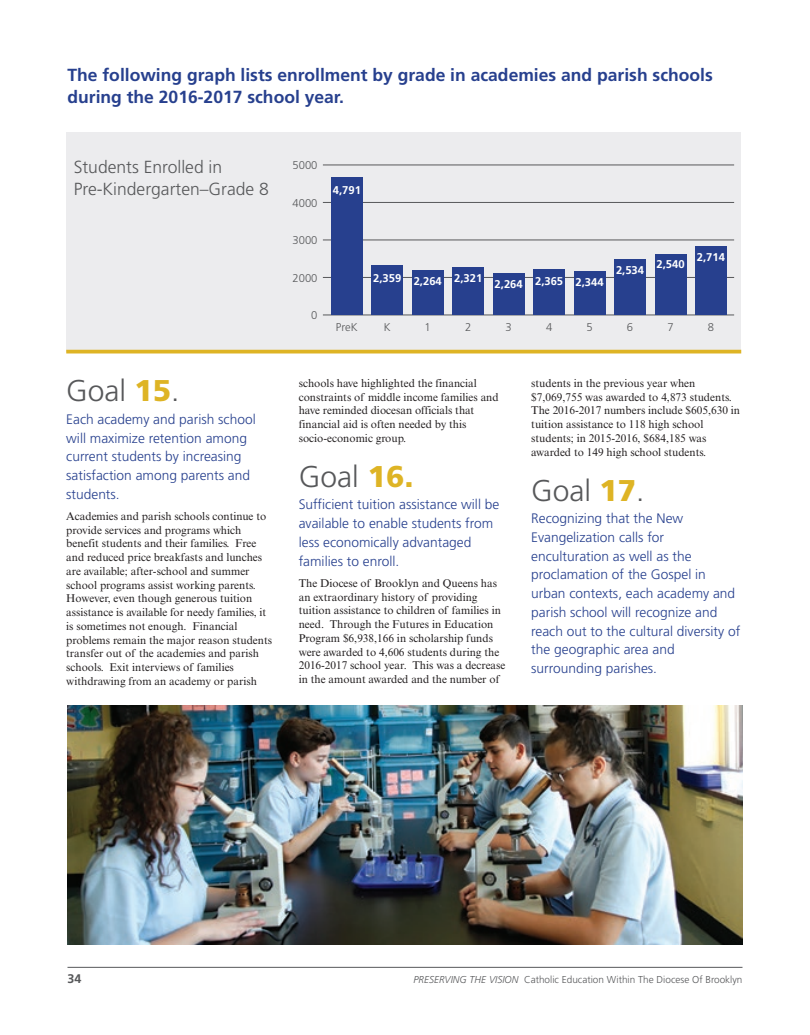
<style>
.page{position:relative;width:810px;height:1035px;background:#fff}
.page>*{position:absolute;margin:0;border:0;box-sizing:border-box;transform-origin:0 0}
.t1{font:300 30px "Frutiger LT Std";color:#57585a}
.t2{font:700 17.5px/22.5px "Frutiger LT Std";color:#27408e}
.t3{font:300 17.5px/22.5px "Frutiger LT Std";color:#57585a}
.t4{font:300 13.75px/18.8px "Frutiger LT Std";color:#27408e}
.t5{font:700 12.5px "Frutiger LT Std";color:#57585a}
.t6{font:11.25px/13.8px "Times New Roman MT Std";color:#231f20}
.t7{font:700 11.25px "Frutiger LT Std";color:#fff}
.t8{font:300 11.25px "Frutiger LT Std";color:#57585a}
.t9{font:300 10px "Frutiger LT Std";color:#57585a}
.s1{font-weight:900;color:#deb425}
.s2{font-style:italic}
</style>
<div class="page">
<hr style="left:68px;top:967px;width:674px;height:1px;background:#57585a">
<img style="left:68px;top:705px;width:674px;height:240px">
<div style="left:66px;top:132px;width:675px;height:219px;background:#ececee"></div>
<hr style="left:323px;top:315px;width:411px;height:1px;background:#57585a">
<hr style="left:323px;top:277px;width:411px;height:1px;background:#57585a">
<hr style="left:323px;top:240px;width:411px;height:1px;background:#57585a">
<hr style="left:323px;top:202px;width:411px;height:1px;background:#57585a">
<hr style="left:323px;top:165px;width:411px;height:1px;background:#57585a">
<div style="left:331px;top:177px;width:31px;height:138px;background:#27408e"></div>
<div style="left:372px;top:266px;width:31px;height:49px;background:#27408e"></div>
<div style="left:412px;top:271px;width:31px;height:44px;background:#27408e"></div>
<div style="left:453px;top:267px;width:31px;height:48px;background:#27408e"></div>
<div style="left:493px;top:274px;width:31px;height:41px;background:#27408e"></div>
<div style="left:534px;top:269px;width:31px;height:46px;background:#27408e"></div>
<div style="left:574px;top:271px;width:31px;height:44px;background:#27408e"></div>
<div style="left:614px;top:259px;width:32px;height:56px;background:#27408e"></div>
<div style="left:655px;top:254px;width:31px;height:61px;background:#27408e"></div>
<div style="left:695px;top:246px;width:32px;height:69px;background:#27408e"></div>
<hr style="left:66px;top:350px;width:675px;height:3px;background:#deb425">
<h2 class="t2" style="left:68px;top:63px;width:647px">The following graph lists enrollment by grade in academies and parish schools during the 2016-2017 school year.</h2>
<h2 class="t3" style="left:74px;top:155px;width:197px">Students Enrolled in<br>Pre-Kindergarten–Grade 8</h2>
<h1 class="t1" style="left:66px;top:374px;width:115px">Goal <span class="s1">15</span>.</h1>
<p class="t4" style="left:66px;top:410px;width:191px">Each academy and parish school will maximize retention among current students by increasing satisfaction among parents and students.</p>
<p class="t6" style="left:66px;top:509px;width:207px">Academies and parish schools continue to provide services and programs which benefit students and their families. Free and reduced price breakfasts and lunches are available; after-school and summer school programs assist working parents.<br>However, even though generous tuition assistance is available for needy families, it is sometimes not enough. Financial problems remain the major reason students transfer out of the academies and parish schools. Exit interviews of families withdrawing from an academy or parish</p>
<p class="t8" style="left:293px;top:159px;width:27px">5000</p>
<p class="t8" style="left:293px;top:196px;width:27px">4000</p>
<p class="t8" style="left:293px;top:234px;width:27px">3000</p>
<p class="t8" style="left:293px;top:271px;width:27px">2000</p>
<p class="t8" style="left:311px;top:309px;width:8px">0</p>
<p class="t7" style="left:333px;top:184px;width:30px">4,791</p>
<p class="t8" style="left:336px;top:321px;width:23px">PreK</p>
<p class="t7" style="left:373px;top:272px;width:30px">2,359</p>
<p class="t8" style="left:384px;top:321px;width:8px">K</p>
<p class="t7" style="left:414px;top:274px;width:30px">2,264</p>
<p class="t8" style="left:425px;top:321px;width:8px">1</p>
<p class="t7" style="left:454px;top:272px;width:30px">2,321</p>
<p class="t8" style="left:465px;top:321px;width:8px">2</p>
<p class="t7" style="left:495px;top:277px;width:30px">2,264</p>
<p class="t8" style="left:506px;top:321px;width:8px">3</p>
<p class="t7" style="left:535px;top:274px;width:30px">2,365</p>
<p class="t8" style="left:546px;top:321px;width:8px">4</p>
<p class="t7" style="left:576px;top:276px;width:30px">2,344</p>
<p class="t8" style="left:587px;top:321px;width:8px">5</p>
<p class="t7" style="left:616px;top:264px;width:30px">2,534</p>
<p class="t8" style="left:627px;top:321px;width:8px">6</p>
<p class="t7" style="left:656px;top:258px;width:30px">2,540</p>
<p class="t8" style="left:667px;top:321px;width:8px">7</p>
<p class="t7" style="left:697px;top:251px;width:30px">2,714</p>
<p class="t8" style="left:708px;top:321px;width:8px">8</p>
<p class="t6" style="left:299px;top:376px;width:201px">schools have highlighted the financial constraints of middle income families and have reminded diocesan officials that financial aid is often needed by this socio-economic group.</p>
<h1 class="t1" style="left:299px;top:459px;width:117px">Goal <span class="s1">16.</span></h1>
<p class="t4" style="left:299px;top:495px;width:202px">Sufficient tuition assistance will be available to enable students from less economically advantaged families to enroll.</p>
<p class="t6" style="left:299px;top:576px;width:208px">The Diocese of Brooklyn and Queens has an extraordinary history of providing tuition assistance to children of families in need. Through the Futures in Education Program $6,938,166 in scholarship funds were awarded to 4,606 students during the 2016-2017 school year. This was a decrease in the amount awarded and the number of</p>
<p class="t6" style="left:531px;top:376px;width:210px">students in the previous year when $7,069,755 was awarded to 4,873 students.<br>The 2016-2017 numbers include $605,630 in tuition assistance to 118 high school students; in 2015-2016, $684,185 was awarded to 149 high school students.</p>
<h1 class="t1" style="left:531px;top:473px;width:115px">Goal <span class="s1">17</span>.</h1>
<p class="t4" style="left:531px;top:509px;width:211px">Recognizing that the New<br>Evangelization calls for enculturation as well as the proclamation of the Gospel in urban contexts, each academy and parish school will recognize and reach out to the cultural diversity of the geographic area and surrounding parishes.</p>
<p class="t5" style="left:68px;top:971px;width:15px">34</p>
<p class="t9" style="left:414px;top:973px;width:330px"><span class="s2">PRESERVING THE VISION</span> Catholic Education Within The Diocese Of Brooklyn</p>
</div>
